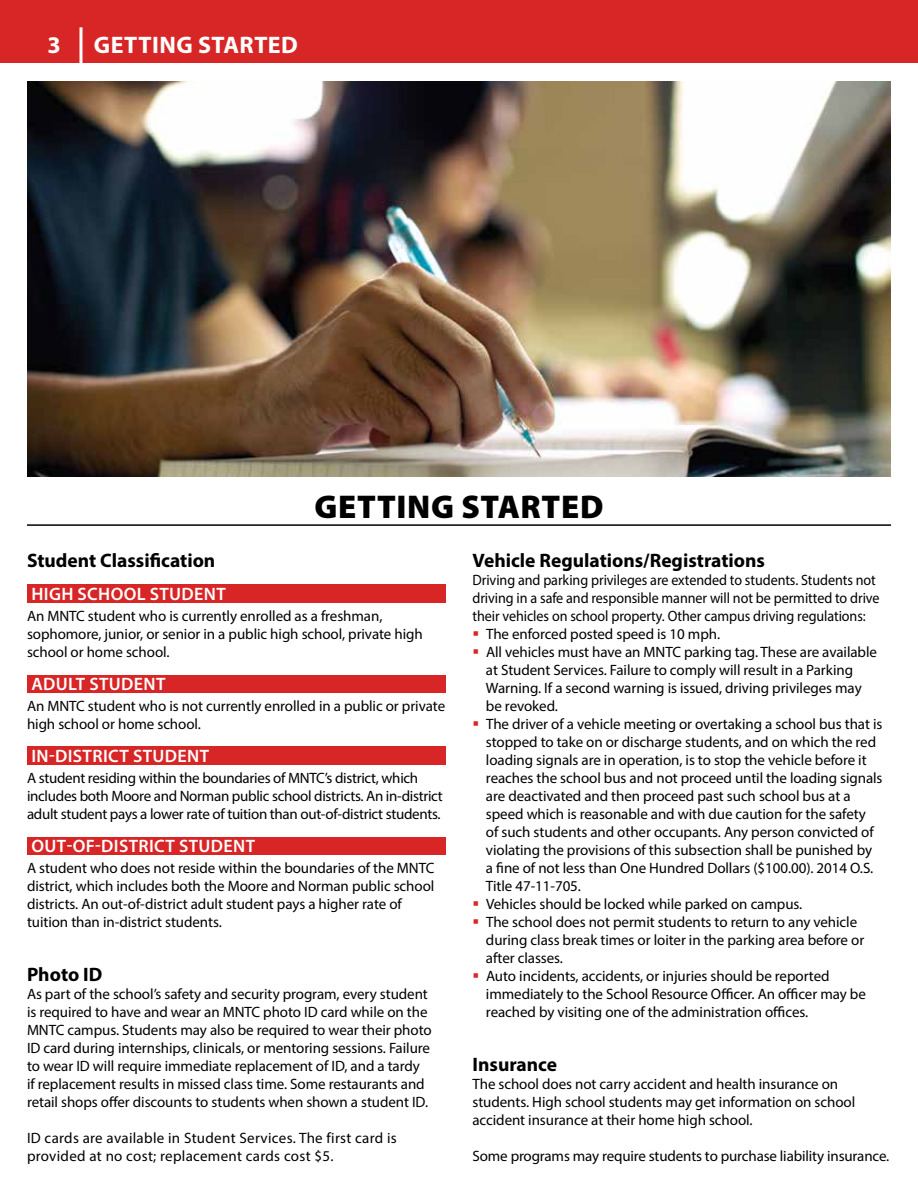
<style>
.page{position:relative;width:918px;height:1188px;background:#fff}
.page>*{position:absolute;margin:0;border:0;box-sizing:border-box;transform-origin:0 0}
.t1{font:900 33px "Myriad Pro";letter-spacing:.02em;color:#000}
.t2{font:700 24px "Myriad Pro";letter-spacing:.02em;color:#fff}
.t3{font:700 19.5px "Myriad Pro";color:#000}
.t4{font:600 18px "Myriad Pro";letter-spacing:.02em;color:#fff}
.t5{font:15px/18px "Myriad Pro";letter-spacing:-.005em;color:#000}
.t6{font:15px/18px "Myriad Pro";letter-spacing:-.005em;color:#000;scale:.94 1}
.t7{font:15px/18px "Myriad Pro";letter-spacing:.02em;color:#000}
.s1{color:#d82627}
</style>
<div class="page">
<div style="left:0;top:0;width:918px;height:63px;background:#d82627"></div>
<hr style="left:80px;top:27px;width:2px;height:40px;background:#fff">
<img style="left:27px;top:81px;width:864px;height:396px">
<hr style="left:27px;top:524px;width:864px;height:2px;background:#000">
<div style="left:27px;top:585px;width:419px;height:18px;background:#d82627"></div>
<div style="left:27px;top:675px;width:419px;height:18px;background:#d82627"></div>
<div style="left:27px;top:747px;width:419px;height:18px;background:#d82627"></div>
<div style="left:27px;top:837px;width:419px;height:18px;background:#d82627"></div>
<h2 class="t2" style="left:47px;top:29px;width:15px">3</h2>
<h2 class="t2" style="left:94px;top:29px;width:206px">GETTING STARTED</h2>
<h1 class="t1" style="left:315px;top:488px;width:290px">GETTING STARTED</h1>
<h3 class="t3" style="left:27px;top:548px;width:190px">Student Classification</h3>
<p class="t4" style="left:32px;top:583px;width:196px">HIGH SCHOOL STUDENT</p>
<p class="t5" style="left:27px;top:607px;width:397px">An MNTC student who is currently enrolled as a freshman, sophomore, junior, or senior in a public high school, private high school or home school.</p>
<p class="t4" style="left:32px;top:673px;width:135px">ADULT STUDENT</p>
<p class="t5" style="left:27px;top:697px;width:420px">An MNTC student who is not currently enrolled in a public or private high school or home school.</p>
<p class="t4" style="left:32px;top:745px;width:179px">IN-DISTRICT STUDENT</p>
<p class="t5" style="left:27px;top:769px;width:417px">A student residing within the boundaries of MNTC’s district, which includes both Moore and Norman public school districts. An in-district adult student pays a lower rate of tuition than out-of-district students.</p>
<p class="t4" style="left:32px;top:835px;width:225px">OUT-OF-DISTRICT STUDENT</p>
<p class="t5" style="left:27px;top:859px;width:409px">A student who does not reside within the boundaries of the MNTC district, which includes both the Moore and Norman public school districts. An out-of-district adult student pays a higher rate of tuition than in-district students.</p>
<h3 class="t3" style="left:27px;top:962px;width:77px">Photo ID</h3>
<p class="t5" style="left:27px;top:985px;width:406px">As part of the school’s safety and security program, every student is required to have and wear an MNTC photo ID card while on the MNTC campus. Students may also be required to wear their photo ID card during internships, clinicals, or mentoring sessions. Failure to wear ID will require immediate replacement of ID, and a tardy<br>if replacement results in missed class time. Some restaurants and retail shops offer discounts to students when shown a student ID.</p>
<p class="t7" style="left:27px;top:1129px;width:371px">ID cards are available in Student Services. The first card is provided at no cost; replacement cards cost $5.</p>
<h3 class="t3" style="left:472px;top:548px;width:294px">Vehicle Regulations/Registrations</h3>
<p class="t6" style="left:472px;top:571px;width:435px">Driving and parking privileges are extended to students. Students not driving in a safe and responsible manner will not be permitted to drive their vehicles on school property. Other campus driving regulations:</p>
<p class="t5" style="left:472px;top:625px;width:248px"><span class="s1">▪</span> The enforced posted speed is 10 mph.</p>
<p class="t5" style="left:486px;top:643px;width:393px;text-indent:-13px"><span class="s1">▪</span> All vehicles must have an MNTC parking tag. These are available at Student Services. Failure to comply will result in a Parking Warning. If a second warning is issued, driving privileges may be revoked.</p>
<p class="t5" style="left:486px;top:715px;width:398px;text-indent:-14px"><span class="s1">▪</span> The driver of a vehicle meeting or overtaking a school bus that is stopped to take on or discharge students, and on which the red loading signals are in operation, is to stop the vehicle before it reaches the school bus and not proceed until the loading signals are deactivated and then proceed past such school bus at a speed which is reasonable and with due caution for the safety<br>of such students and other occupants. Any person convicted of violating the provisions of this subsection shall be punished by a fine of not less than One Hundred Dollars ($100.00). 2014 O.S.<br>Title 47-11-705.</p>
<p class="t5" style="left:472px;top:895px;width:330px"><span class="s1">▪</span> Vehicles should be locked while parked on campus.</p>
<p class="t5" style="left:486px;top:913px;width:380px;text-indent:-14px"><span class="s1">▪</span> The school does not permit students to return to any vehicle during class break times or loiter in the parking area before or after classes.</p>
<p class="t5" style="left:486px;top:967px;width:381px;text-indent:-14px"><span class="s1">▪</span> Auto incidents, accidents, or injuries should be reported immediately to the School Resource Officer. An officer may be reached by visiting one of the administration offices.</p>
<h3 class="t3" style="left:472px;top:1052px;width:86px">Insurance</h3>
<p class="t5" style="left:472px;top:1075px;width:384px">The school does not carry accident and health insurance on students. High school students may get information on school accident insurance at their home high school.</p>
<p class="t5" style="left:472px;top:1147px;width:417px">Some programs may require students to purchase liability insurance.</p>
</div>
